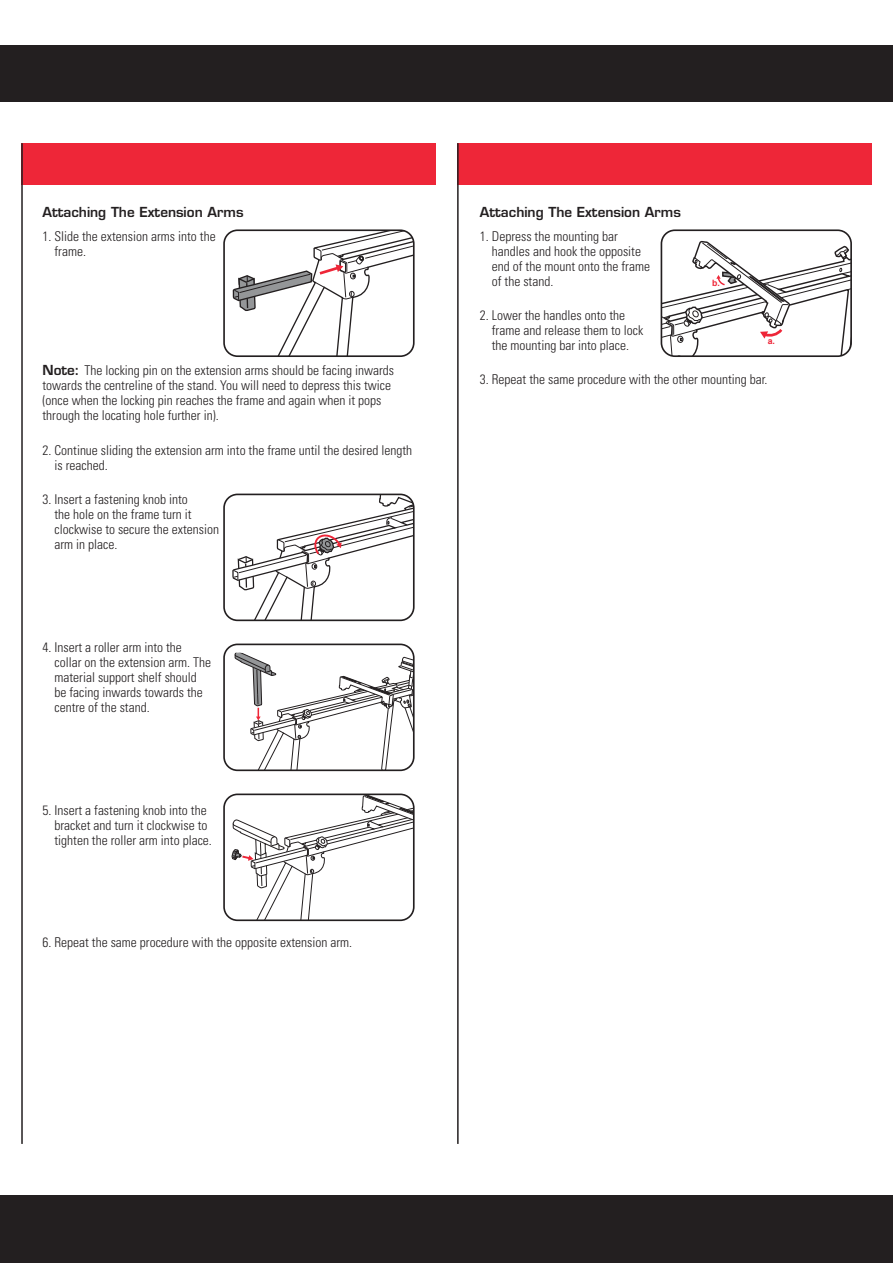
<style>
.page{position:relative;width:893px;height:1263px;background:#fff}
.page>*{position:absolute;margin:0;border:0;box-sizing:border-box;transform-origin:0 0}
.t1{font:300 condensed 13.5px/15px "Univers LT Std";color:#231f20}
.t2{font:600 13.5px "Eurostile LT Std";color:#231f20}
.t3{font:700 8.7px "Arial";color:#ee2638}
.s1{font-family:"Eurostile LT Std";font-weight:600;font-stretch:normal}
</style>
<div class="page">
<div style="left:0;top:1196px;width:893px;height:67px;background:#231f20"></div>
<div style="left:0;top:45px;width:893px;height:57px;background:#231f20"></div>
<div style="left:21px;top:143px;width:415px;height:41px;background:#ee2638"></div>
<div style="left:457px;top:143px;width:415px;height:41px;background:#ee2638"></div>
<hr style="left:21px;top:143px;width:2px;height:1001px;background:#231f20">
<hr style="left:457px;top:143px;width:2px;height:1001px;background:#231f20">
<svg style="left:230px;top:232px;width:182px;height:122px"></svg>
<div style="left:223px;top:229px;width:192px;height:128px;border:2px solid #231f20;border-radius:13px"></div>
<svg style="left:661px;top:240px;width:189px;height:116px"></svg>
<div style="left:661px;top:229px;width:191px;height:128px;border:2px solid #231f20;border-radius:13px"></div>
<svg style="left:225px;top:494px;width:187px;height:125px"></svg>
<div style="left:223px;top:494px;width:192px;height:127px;border:2px solid #231f20;border-radius:13px"></div>
<svg style="left:229px;top:653px;width:183px;height:115px"></svg>
<div style="left:223px;top:643px;width:192px;height:128px;border:2px solid #231f20;border-radius:13px"></div>
<svg style="left:226px;top:796px;width:186px;height:123px"></svg>
<div style="left:223px;top:793px;width:192px;height:128px;border:2px solid #231f20;border-radius:13px"></div>
<p class="t2" style="left:43px;top:204px;width:203px">Attaching The Extension Arms</p>
<p class="t1" style="left:55px;top:228px;width:163px;text-indent:-12px">1. Slide the extension arms into the frame.</p>
<p class="t1" style="left:43px;top:363px;width:353px"><span class="s1">Note:</span> The locking pin on the extension arms should be facing inwards towards the centreline of the stand. You will need to depress this twice (once when the locking pin reaches the frame and again when it pops through the locating hole further in).</p>
<p class="t1" style="left:55px;top:442px;width:359px;text-indent:-12px">2. Continue sliding the extension arm into the frame until the desired length is reached.</p>
<p class="t1" style="left:55px;top:492px;width:166px;text-indent:-12px">3. Insert a fastening knob into<br>the hole on the frame turn it clockwise to secure the extension arm in place.</p>
<p class="t1" style="left:55px;top:639px;width:158px;text-indent:-12px">4. Insert a roller arm into the collar on the extension arm. The material support shelf should be facing inwards towards the centre of the stand.</p>
<p class="t1" style="left:55px;top:802px;width:159px;text-indent:-12px">5. Insert a fastening knob into the bracket and turn it clockwise to tighten the roller arm into place.</p>
<p class="t1" style="left:43px;top:935px;width:311px">6. Repeat the same procedure with the opposite extension arm.</p>
<p class="t2" style="left:480px;top:204px;width:203px">Attaching The Extension Arms</p>
<p class="t1" style="left:492px;top:228px;width:160px;text-indent:-12px">1. Depress the mounting bar handles and hook the opposite end of the mount onto the frame of the stand.</p>
<p class="t1" style="left:492px;top:308px;width:153px;text-indent:-12px">2. Lower the handles onto the frame and release them to lock the mounting bar into place.</p>
<p class="t1" style="left:480px;top:372px;width:289px">3. Repeat the same procedure with the other mounting bar.</p>
<p class="t3" style="left:712px;top:277px;width:9px">b.</p>
<p class="t3" style="left:768px;top:334px;width:9px">a.</p>
</div>
